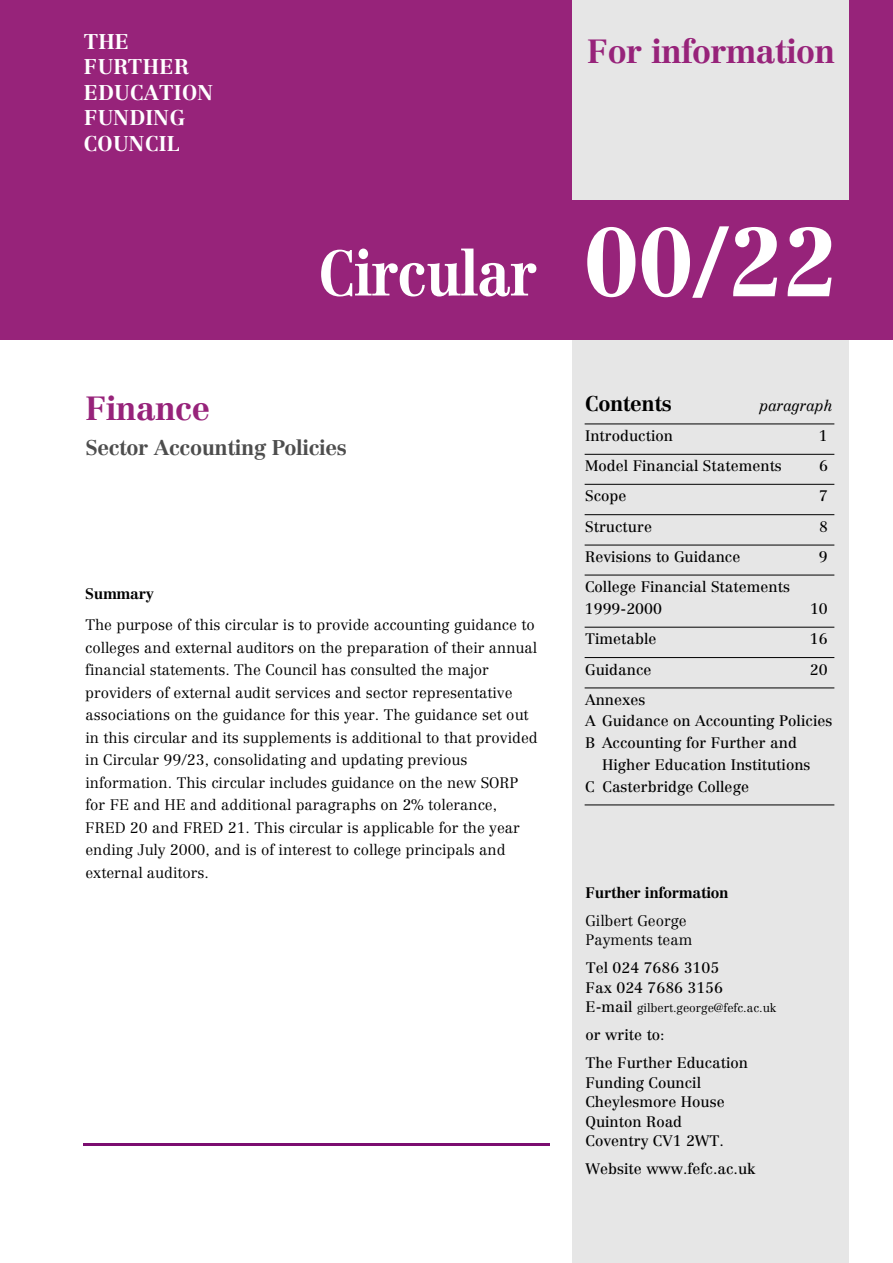
<style>
.page{position:relative;width:893px;height:1263px;background:#fff}
.page>*{position:absolute;margin:0;border:0;box-sizing:border-box;transform-origin:0 0}
.t1{font:700 63px "Centennial";color:#fff;scale:.9 1}
.t2{font:700 33px "Centennial";color:#97237a}
.t3{font:700 21px/25.5px "Centennial";letter-spacing:.035em;color:#fff}
.t4{font:700 21px "Centennial";color:#4d4d4d}
.t5{font:700 21px "Centennial";color:#000}
.t6{font:300 15px/22.5px "Centennial";color:#000}
.t7{font:15px/21.8px "Centennial";color:#000}
.t8{font:700 15px "Centennial";color:#000}
.t9{font:italic 300 15px "Centennial";color:#000}
.t10{font:300 12px "Centennial";color:#000}
.s1{font-weight:900;font-size:96px}
.s2{font-weight:400;font-size:15px}
</style>
<div class="page">
<div style="left:572px;top:314px;width:276px;height:949px;background:#e6e6e6"></div>
<div style="left:0;top:0;width:892px;height:340px;background:#97237a"></div>
<hr style="left:84px;top:1144px;width:465px;height:2px;background:#7b0d70">
<div style="left:572px;top:0;width:276px;height:200px;background:#e6e6e6"></div>
<hr style="left:585px;top:424px;width:248px;height:1px;background:#000">
<hr style="left:585px;top:454px;width:248px;height:1px;background:#000">
<hr style="left:585px;top:484px;width:248px;height:1px;background:#000">
<hr style="left:585px;top:514px;width:248px;height:1px;background:#000">
<hr style="left:585px;top:545px;width:248px;height:1px;background:#000">
<hr style="left:585px;top:575px;width:248px;height:1px;background:#000">
<hr style="left:585px;top:627px;width:248px;height:1px;background:#000">
<hr style="left:585px;top:657px;width:248px;height:1px;background:#000">
<hr style="left:585px;top:688px;width:248px;height:1px;background:#000">
<hr style="left:585px;top:805px;width:248px;height:1px;background:#000">
<h3 class="t3" style="left:84px;top:30px;width:131px">THE<br>F U RT H E R<br>E D U C ATION<br>F U N D I N G<br>C O U N C I L</h3>
<h2 class="t2" style="left:587px;top:38px;width:249px">For information</h2>
<h1 class="t1" style="left:318px;top:248px;width:577px">Circular <span class="s1">00/22</span></h1>
<h2 class="t2" style="left:85px;top:395px;width:126px">Finance</h2>
<h3 class="t4" style="left:85px;top:439px;width:262px">Sector Accounting Policies</h3>
<p class="t8" style="left:85px;top:588px;width:70px">Summary</p>
<p class="t6" style="left:85px;top:615px;width:454px">The purpose of this circular is to provide accounting guidance to colleges and external auditors on the preparation of their annual financial statements. The Council has consulted the major providers of external audit services and sector representative associations on the guidance for this year. The guidance set out in this circular and its supplements is additional to that provided in Circular 99/23, consolidating and updating previous information. This circular includes guidance on the new SORP for FE and HE and additional paragraphs on 2% tolerance, FRED 20 and FRED 21. This circular is applicable for the year ending July 2000, and is of interest to college principals and external auditors.</p>
<h3 class="t5" style="left:585px;top:395px;width:88px">Contents</h3>
<p class="t9" style="left:759px;top:399px;width:75px">paragraph</p>
<p class="t7" style="left:585px;top:426px;width:89px">Introduction</p>
<p class="t7" style="left:818px;top:426px;width:10px">1</p>
<p class="t7" style="left:585px;top:456px;width:198px">Model Financial Statements</p>
<p class="t7" style="left:819px;top:456px;width:10px">6</p>
<p class="t7" style="left:585px;top:486px;width:43px">Scope</p>
<p class="t7" style="left:819px;top:486px;width:10px">7</p>
<p class="t7" style="left:585px;top:517px;width:68px">Structure</p>
<p class="t7" style="left:819px;top:517px;width:10px">8</p>
<p class="t7" style="left:585px;top:547px;width:157px">Revisions to Guidance</p>
<p class="t7" style="left:818px;top:547px;width:10px">9</p>
<p class="t7" style="left:585px;top:577px;width:206px">College Financial Statements<br>1999-2000</p>
<p class="t7" style="left:810px;top:599px;width:19px">10</p>
<p class="t7" style="left:585px;top:629px;width:73px">Timetable</p>
<p class="t7" style="left:810px;top:629px;width:19px">16</p>
<p class="t7" style="left:585px;top:660px;width:68px">Guidance</p>
<p class="t7" style="left:809px;top:660px;width:19px">20</p>
<p class="t7" style="left:585px;top:690px;width:249px">Annexes<br>A Guidance on Accounting Policies<br>B Accounting for Further and</p>
<p class="t7" style="left:585px;top:755px;width:227px;text-indent:17px">Higher Education Institutions<br>C Casterbridge College</p>
<p class="t8" style="left:585px;top:886px;width:144px">Further information</p>
<p class="t6" style="left:585px;top:912px;width:108px;line-height:19.5px">Gilbert George<br>Payments team</p>
<p class="t7" style="left:585px;top:959px;width:139px;line-height:19.5px">Tel 024 7686 3105<br>Fax 024 7686 3156</p>
<p class="t10" style="left:585px;top:1003px;width:192px"><span class="s2">E-mail</span> gilbert.george@fefc.ac.uk</p>
<p class="t7" style="left:585px;top:1022px;width:164px;line-height:28.2px">or write to:<br>The Further Education</p>
<p class="t7" style="left:585px;top:1074px;width:141px;line-height:19.5px">Funding Council<br>Cheylesmore House<br>Quinton Road<br>Coventry CV1 2WT.</p>
<p class="t7" style="left:585px;top:1159px;width:172px">Website www.fefc.ac.uk</p>
</div>
